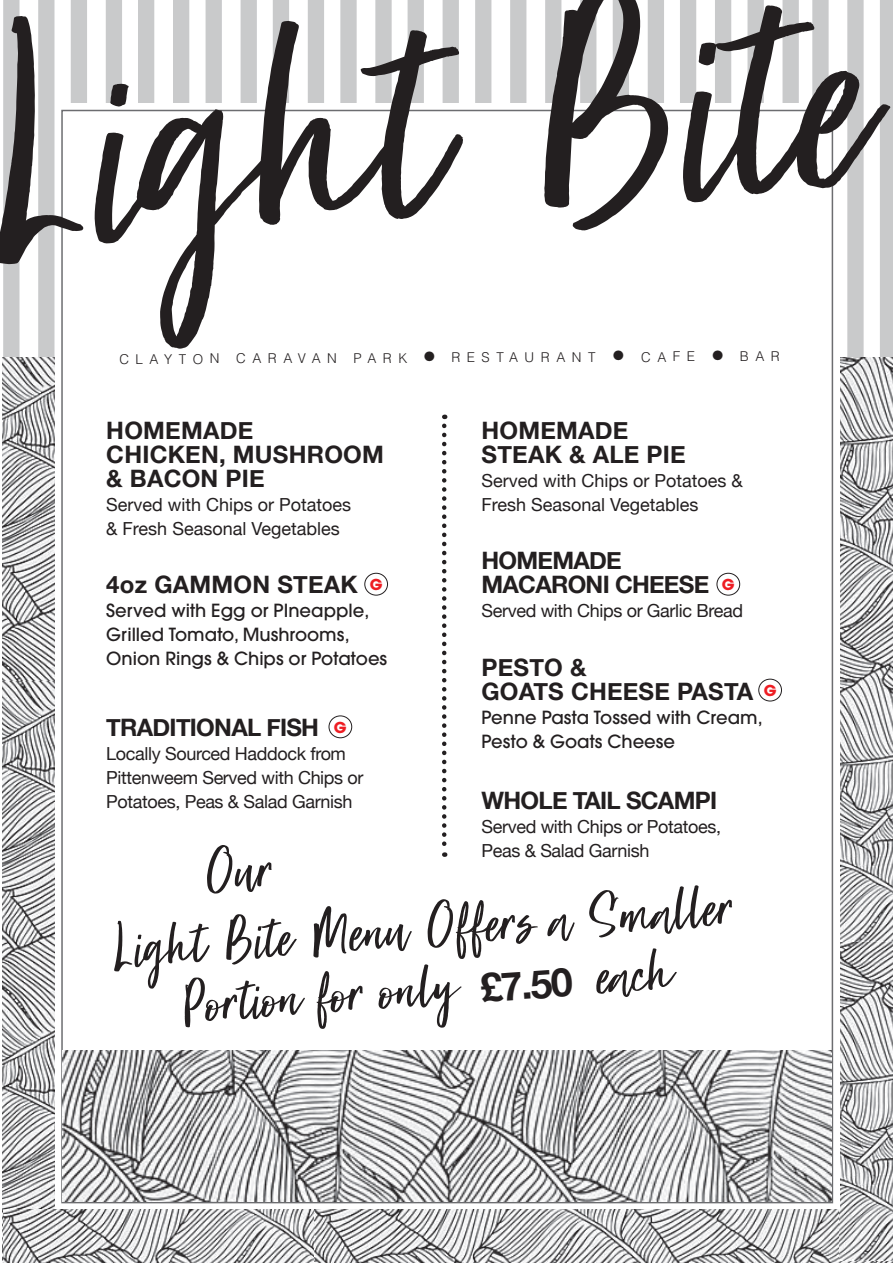
<style>
.page{position:relative;width:893px;height:1263px;background:#fff}
.page>*{position:absolute;margin:0;border:0;box-sizing:border-box;transform-origin:0 0}
.t1{font:301.5px "Super Natural";color:#231f20}
.t2{font:61.5px/60px "Super Natural";color:#231f20}
.t3{font:700 39.45px "Helvetica Neue";color:#231f20}
.t4{font:700 24px/24px "Helvetica Neue";letter-spacing:.01em;color:#231f20}
.t5{font:700 24px/24px "Helvetica Neue";letter-spacing:-.03em;color:#231f20}
.t6{font:18px/24px "Helvetica Neue";letter-spacing:-.02em;color:#231f20}
.t7{font:500 18px/24px "Avant Garde";color:#231f20}
.t8{font:18px/24px "Helvetica Neue";color:#231f20}
.t9{font:700 15px "Avant Garde";color:#ee1d23}
.t10{font:300 13.5px "Helvetica";letter-spacing:.475em;color:#231f20}
</style>
<div class="page">
<div style="left:3px;top:0;width:17px;height:1262px;background:#c9cacb"></div>
<div style="left:273px;top:0;width:16px;height:1262px;background:#c9cacb"></div>
<div style="left:545px;top:0;width:16px;height:1262px;background:#c9cacb"></div>
<div style="left:812px;top:0;width:17px;height:1262px;background:#c9cacb"></div>
<div style="left:138px;top:0;width:16px;height:1262px;background:#c9cacb"></div>
<div style="left:408px;top:0;width:16px;height:1262px;background:#c9cacb"></div>
<div style="left:680px;top:0;width:16px;height:1262px;background:#c9cacb"></div>
<div style="left:71px;top:0;width:16px;height:1262px;background:#c9cacb"></div>
<div style="left:340px;top:0;width:17px;height:1262px;background:#c9cacb"></div>
<div style="left:613px;top:0;width:16px;height:1262px;background:#c9cacb"></div>
<div style="left:880px;top:0;width:13px;height:1262px;background:#c9cacb"></div>
<div style="left:206px;top:0;width:16px;height:1262px;background:#c9cacb"></div>
<div style="left:475px;top:0;width:16px;height:1262px;background:#c9cacb"></div>
<div style="left:747px;top:0;width:17px;height:1262px;background:#c9cacb"></div>
<div style="left:38px;top:0;width:17px;height:1262px;background:#c9cacb"></div>
<div style="left:308px;top:0;width:16px;height:1262px;background:#c9cacb"></div>
<div style="left:580px;top:0;width:16px;height:1262px;background:#c9cacb"></div>
<div style="left:847px;top:0;width:17px;height:1262px;background:#c9cacb"></div>
<div style="left:173px;top:0;width:16px;height:1262px;background:#c9cacb"></div>
<div style="left:443px;top:0;width:16px;height:1262px;background:#c9cacb"></div>
<div style="left:715px;top:0;width:16px;height:1262px;background:#c9cacb"></div>
<div style="left:106px;top:0;width:16px;height:1262px;background:#c9cacb"></div>
<div style="left:375px;top:0;width:17px;height:1262px;background:#c9cacb"></div>
<div style="left:648px;top:0;width:16px;height:1262px;background:#c9cacb"></div>
<div style="left:241px;top:0;width:16px;height:1262px;background:#c9cacb"></div>
<div style="left:510px;top:0;width:16px;height:1262px;background:#c9cacb"></div>
<div style="left:782px;top:0;width:17px;height:1262px;background:#c9cacb"></div>
<img style="left:2px;top:358px;width:53px;height:324px">
<img style="left:2px;top:682px;width:53px;height:581px">
<img style="left:3px;top:1209px;width:615px;height:54px">
<img style="left:314px;top:1209px;width:579px;height:53px">
<img style="left:839px;top:942px;width:54px;height:319px">
<img style="left:840px;top:358px;width:53px;height:584px">
<div style="left:55px;top:104px;width:784px;height:1105px;background:#fff"></div>
<div style="left:61px;top:110px;width:772px;height:1093px;background:#fff;border:2px solid #6c6d70"></div>
<img style="left:63px;top:1050px;width:769px;height:152px">
<div style="left:63px;top:1013px;width:769px;height:9px;background:#fff;border-radius:50%"></div>
<svg style="left:442px;top:426px;width:4px;height:431px"></svg>
<div style="left:364px;top:573px;width:24px;height:23px;border:1px solid #231f20;border-radius:50%"></div>
<div style="left:329px;top:715px;width:23px;height:23px;border:1px solid #231f20;border-radius:50%"></div>
<div style="left:758px;top:679px;width:24px;height:22px;border:1px solid #231f20;border-radius:50%"></div>
<div style="left:716px;top:573px;width:24px;height:23px;border:1px solid #231f20;border-radius:50%"></div>
<h1 class="t1" style="left:-41px;top:16px;width:907px;rotate:-4deg">Light Bite</h1>
<p class="t10" style="left:119px;top:350px;width:478px">CLAYTON CARAVAN PARK ● RESTAURANT</p>
<p class="t10" style="left:613px;top:348px;width:84px">● CAFE</p>
<p class="t10" style="left:712px;top:348px;width:69px">● BAR</p>
<h3 class="t4" style="left:106px;top:419px;width:279px">HOMEMADE<br>CHICKEN, MUSHROOM &amp; BACON PIE</h3>
<p class="t8" style="left:106px;top:494px;width:246px">Served with Chips or Potatoes &amp; Fresh Seasonal Vegetables</p>
<h3 class="t4" style="left:106px;top:573px;width:253px">4oz GAMMON STEAK</h3>
<p class="t7" style="left:106px;top:598px;width:282px">Served with Egg or PIneapple,<br>Grilled Tomato, Mushrooms,<br>Onion Rings &amp; Chips or Potatoes</p>
<p class="t9" style="left:370px;top:575px;width:14px">G</p>
<h3 class="t5" style="left:106px;top:716px;width:214px">TRADITIONAL FISH</h3>
<p class="t6" style="left:106px;top:742px;width:259px">Locally Sourced Haddock from<br>Pittenweem Served with Chips or<br>Potatoes, Peas &amp; Salad Garnish</p>
<p class="t9" style="left:334px;top:717px;width:14px">G</p>
<h3 class="t4" style="left:481px;top:419px;width:206px">HOMEMADE<br>STEAK &amp; ALE PIE</h3>
<p class="t8" style="left:481px;top:470px;width:263px">Served with Chips or Potatoes &amp;<br>Fresh Seasonal Vegetables</p>
<h3 class="t5" style="left:481px;top:549px;width:229px">HOMEMADE<br>MACARONI CHEESE</h3>
<p class="t6" style="left:481px;top:600px;width:263px">Served with Chips or Garlic Bread</p>
<p class="t9" style="left:722px;top:575px;width:14px">G</p>
<h3 class="t4" style="left:481px;top:656px;width:273px">PESTO &amp;<br>GOATS CHEESE PASTA</h3>
<p class="t7" style="left:481px;top:705px;width:283px">Penne Pasta Tossed with Cream,<br>Pesto &amp; Goats Cheese</p>
<p class="t9" style="left:764px;top:681px;width:14px">G</p>
<h3 class="t5" style="left:481px;top:789px;width:237px">WHOLE TAIL SCAMPI</h3>
<p class="t6" style="left:481px;top:815px;width:241px">Served with Chips or Potatoes,<br>Peas &amp; Salad Garnish</p>
<h2 class="t2" style="left:173px;top:923px;width:563px;text-indent:-66px;rotate:-4deg">Light Bite Menu Offers a Smaller<br>Portion for only</h2>
<h2 class="t2" style="left:596px;top:954px;width:77px;rotate:-4deg">each</h2>
<h3 class="t3" style="left:478px;top:957px;width:94px;rotate:-4deg">£7.50</h3>
</div>
